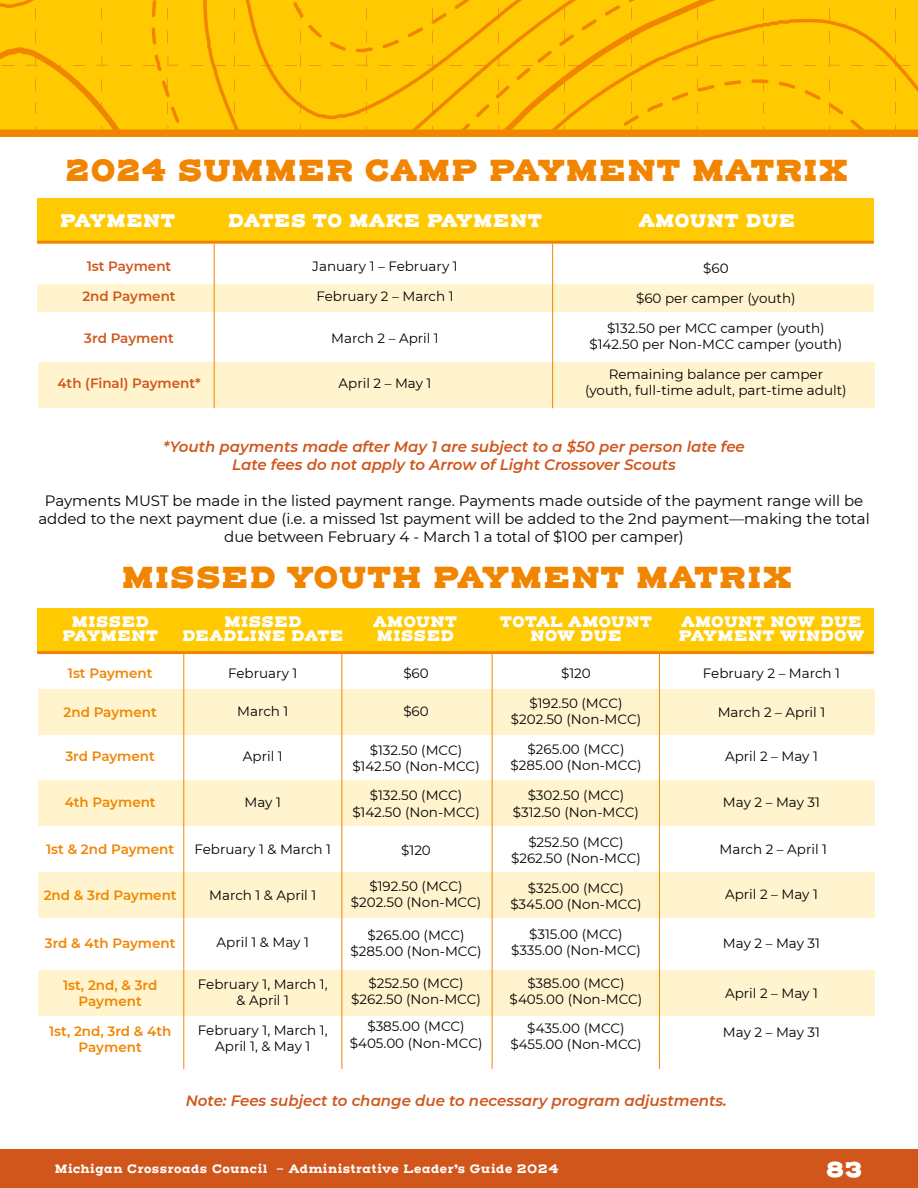
<style>
.page{position:relative;width:918px;height:1188px;background:#fff}
.page>*{position:absolute;margin:0;border:0;box-sizing:border-box;transform-origin:0 0}
.t1{font:900 30px "Henderson Slab Basic";color:#f18500}
.t2{font:900 21px "Henderson Slab Basic";color:#fff}
.t3{font:900 18px "Henderson Slab Basic";color:#fff}
.t4{font:15px/18px "Montserrat";color:#000;text-align:center}
.t5{font:italic 600 15px/18px "Montserrat";color:#d0561c;text-align:center}
.t6{font:900 15px/13.5px "Henderson Slab Basic";color:#fff;text-align:center}
.t7{font:13.5px/16.2px "Montserrat";color:#000;text-align:center}
.t8{font:600 13.5px/16.2px "Montserrat";color:#f18500;text-align:center}
.t9{font:600 13.5px "Montserrat";color:#d0561c}
.t10{font:700 12px "Henderson Slab Basic";color:#fff}
</style>
<div class="page">
<div style="left:0;top:1149px;width:918px;height:39px;background:#d0561c"></div>
<div style="left:203px;top:0;width:715px;height:18px;background:#ffca02"></div>
<svg style="left:203px;top:18px;width:715px;height:111px;background:#fec602"></svg>
<svg style="left:851px;top:119px;width:14px;height:10px"></svg>
<svg style="left:829px;top:102px;width:15px;height:13px"></svg>
<svg style="left:810px;top:90px;width:11px;height:10px"></svg>
<div style="left:516px;top:120px;width:229px;height:9px;background:#ffca02"></div>
<svg style="left:243px;top:0;width:567px;height:120px;background:#fdc402"></svg>
<svg style="left:408px;top:27px;width:15px;height:10px"></svg>
<svg style="left:432px;top:8px;width:15px;height:16px"></svg>
<svg style="left:293px;top:2px;width:29px;height:41px"></svg>
<svg style="left:330px;top:41px;width:16px;height:10px"></svg>
<svg style="left:356px;top:32px;width:17px;height:35px"></svg>
<svg style="left:383px;top:40px;width:16px;height:8px"></svg>
<svg style="left:455px;top:0;width:15px;height:9px"></svg>
<div style="left:0;top:0;width:203px;height:129px;background:#ffca02"></div>
<div style="left:0;top:129px;width:918px;height:8px;background:#f18500"></div>
<div style="left:37px;top:198px;width:837px;height:45px;background:#ffca02"></div>
<hr style="left:37px;top:241px;width:837px;height:3px;background:#f18500">
<div style="left:37px;top:608px;width:837px;height:45px;background:#ffca02"></div>
<hr style="left:37px;top:651px;width:837px;height:3px;background:#f18500">
<div style="left:37px;top:284px;width:837px;height:28px;background:#fff4cd"></div>
<div style="left:38px;top:872px;width:837px;height:46px;background:#fff4cd"></div>
<div style="left:38px;top:970px;width:837px;height:46px;background:#fff4cd"></div>
<div style="left:38px;top:781px;width:837px;height:45px;background:#fff4cd"></div>
<div style="left:38px;top:689px;width:837px;height:46px;background:#fff4cd"></div>
<hr style="left:183px;top:654px;width:1px;height:415px;background:#f18500">
<hr style="left:342px;top:654px;width:1px;height:415px;background:#f18500">
<hr style="left:492px;top:654px;width:1px;height:415px;background:#f18500">
<hr style="left:659px;top:654px;width:1px;height:415px;background:#f18500">
<div style="left:38px;top:362px;width:837px;height:46px;background:#fff4cd"></div>
<hr style="left:214px;top:244px;width:1px;height:164px;background:#f18500">
<hr style="left:552px;top:244px;width:1px;height:164px;background:#f18500">
<h1 class="t1" style="left:65px;top:149px;width:786px">2024 SUMMER CAMP PAYMENT MATRIX</h1>
<h3 class="t3" style="left:60px;top:208px;width:117px">PAYMENT</h3>
<h3 class="t3" style="left:228px;top:208px;width:316px">DATES TO MAKE PAYMENT</h3>
<h3 class="t3" style="left:638px;top:208px;width:158px">AMOUNT DUE</h3>
<p class="t9" style="left:87px;top:257px;width:86px">1st Payment</p>
<p class="t9" style="left:82px;top:287px;width:95px">2nd Payment</p>
<p class="t9" style="left:84px;top:329px;width:91px">3rd Payment</p>
<p class="t9" style="left:57px;top:374px;width:145px">4th (Final) Payment*</p>
<p class="t7" style="left:312px;top:258px;width:147px">January 1 – February 1</p>
<p class="t7" style="left:316px;top:288px;width:139px">February 2 – March 1</p>
<p class="t7" style="left:331px;top:330px;width:109px">March 2 – April 1</p>
<p class="t7" style="left:339px;top:375px;width:94px">April 2 – May 1</p>
<p class="t7" style="left:703px;top:259px;width:27px">$60</p>
<p class="t7" style="left:636px;top:289px;width:161px">$60 per camper (youth)</p>
<p class="t7" style="left:590px;top:319px;width:254px">$132.50 per MCC camper (youth) $142.50 per Non-MCC camper (youth)</p>
<p class="t7" style="left:585px;top:365px;width:263px">Remaining balance per camper (youth, full-time adult, part-time adult)</p>
<p class="t5" style="left:163px;top:437px;width:583px">*Youth payments made after May 1 are subject to a $50 per person late fee<br>Late fees do not apply to Arrow of Light Crossover Scouts</p>
<p class="t4" style="left:38px;top:491px;width:833px">Payments MUST be made in the listed payment range. Payments made outside of the payment range will be added to the next payment due (i.e. a missed 1st payment will be added to the 2nd payment—making the total due between February 4 - March 1 a total of $100 per camper)</p>
<h1 class="t1" style="left:121px;top:557px;width:673px">MISSED YOUTH PAYMENT MATRIX</h1>
<p class="t6" style="left:62px;top:616px;width:98px">MISSED<br>PAYMENT</p>
<p class="t6" style="left:182px;top:616px;width:163px">MISSED<br>DEADLINE DATE</p>
<p class="t6" style="left:373px;top:616px;width:85px;text-align:left">AMOUNT<br>MISSED</p>
<p class="t6" style="left:500px;top:616px;width:154px">TOTAL AMOUNT<br>NOW DUE</p>
<p class="t6" style="left:679px;top:616px;width:187px;text-align:left">AMOUNT NOW DUE<br>PAYMENT WINDOW</p>
<p class="t8" style="left:68px;top:665px;width:86px">1st Payment</p>
<p class="t8" style="left:64px;top:704px;width:95px">2nd Payment</p>
<p class="t8" style="left:65px;top:747px;width:91px">3rd Payment</p>
<p class="t8" style="left:65px;top:794px;width:93px">4th Payment</p>
<p class="t8" style="left:46px;top:840px;width:130px">1st &amp; 2nd Payment</p>
<p class="t8" style="left:44px;top:887px;width:134px">2nd &amp; 3rd Payment</p>
<p class="t8" style="left:45px;top:935px;width:132px">3rd &amp; 4th Payment</p>
<p class="t8" style="left:63px;top:977px;width:96px">1st, 2nd, &amp; 3rd<br>Payment</p>
<p class="t8" style="left:49px;top:1023px;width:124px">1st, 2nd, 3rd &amp; 4th<br>Payment</p>
<p class="t7" style="left:228px;top:665px;width:71px">February 1</p>
<p class="t7" style="left:237px;top:702px;width:53px">March 1</p>
<p class="t7" style="left:243px;top:747px;width:41px">April 1</p>
<p class="t7" style="left:245px;top:794px;width:38px">May 1</p>
<p class="t7" style="left:195px;top:840px;width:138px">February 1 &amp; March 1</p>
<p class="t7" style="left:209px;top:887px;width:109px">March 1 &amp; April 1</p>
<p class="t7" style="left:217px;top:933px;width:94px">April 1 &amp; May 1</p>
<p class="t7" style="left:198px;top:975px;width:131px">February 1, March 1, &amp; April 1</p>
<p class="t7" style="left:198px;top:1021px;width:131px">February 1, March 1,<br>April 1, &amp; May 1</p>
<p class="t7" style="left:403px;top:665px;width:27px">$60</p>
<p class="t7" style="left:403px;top:702px;width:27px">$60</p>
<p class="t7" style="left:352px;top:741px;width:129px">$132.50 (MCC) $142.50 (Non-MCC)</p>
<p class="t7" style="left:352px;top:787px;width:129px">$132.50 (MCC) $142.50 (Non-MCC)</p>
<p class="t7" style="left:401px;top:842px;width:31px">$120</p>
<p class="t7" style="left:351px;top:878px;width:132px">$192.50 (MCC) $202.50 (Non-MCC)</p>
<p class="t7" style="left:351px;top:926px;width:133px">$265.00 (MCC) $285.00 (Non-MCC)</p>
<p class="t7" style="left:351px;top:975px;width:131px">$252.50 (MCC) $262.50 (Non-MCC)</p>
<p class="t7" style="left:350px;top:1018px;width:134px">$385.00 (MCC) $405.00 (Non-MCC)</p>
<p class="t7" style="left:561px;top:665px;width:31px">$120</p>
<p class="t7" style="left:511px;top:695px;width:132px">$192.50 (MCC) $202.50 (Non-MCC)</p>
<p class="t7" style="left:510px;top:741px;width:133px">$265.00 (MCC) $285.00 (Non-MCC)</p>
<p class="t7" style="left:513px;top:787px;width:128px">$302.50 (MCC) $312.50 (Non-MCC)</p>
<p class="t7" style="left:511px;top:833px;width:131px">$252.50 (MCC) $262.50 (Non-MCC)</p>
<p class="t7" style="left:510px;top:879px;width:133px">$325.00 (MCC) $345.00 (Non-MCC)</p>
<p class="t7" style="left:511px;top:926px;width:131px">$315.00 (MCC) $335.00 (Non-MCC)</p>
<p class="t7" style="left:510px;top:975px;width:134px">$385.00 (MCC) $405.00 (Non-MCC)</p>
<p class="t7" style="left:510px;top:1020px;width:133px">$435.00 (MCC) $455.00 (Non-MCC)</p>
<p class="t7" style="left:703px;top:665px;width:139px">February 2 – March 1</p>
<p class="t7" style="left:718px;top:704px;width:109px">March 2 – April 1</p>
<p class="t7" style="left:725px;top:747px;width:94px">April 2 – May 1</p>
<p class="t7" style="left:723px;top:794px;width:99px">May 2 – May 31</p>
<p class="t7" style="left:720px;top:840px;width:109px">March 2 – April 1</p>
<p class="t7" style="left:725px;top:885px;width:94px">April 2 – May 1</p>
<p class="t7" style="left:723px;top:935px;width:99px">May 2 – May 31</p>
<p class="t7" style="left:725px;top:984px;width:94px">April 2 – May 1</p>
<p class="t7" style="left:723px;top:1023px;width:99px">May 2 – May 31</p>
<p class="t5" style="left:186px;top:1091px;width:543px">Note: Fees subject to change due to necessary program adjustments.</p>
<p class="t10" style="left:54px;top:1161px;width:506px">Michigan Crossroads Council - Administrative Leader’s Guide 2024</p>
<h2 class="t2" style="left:826px;top:1155px;width:38px">83</h2>
</div>
